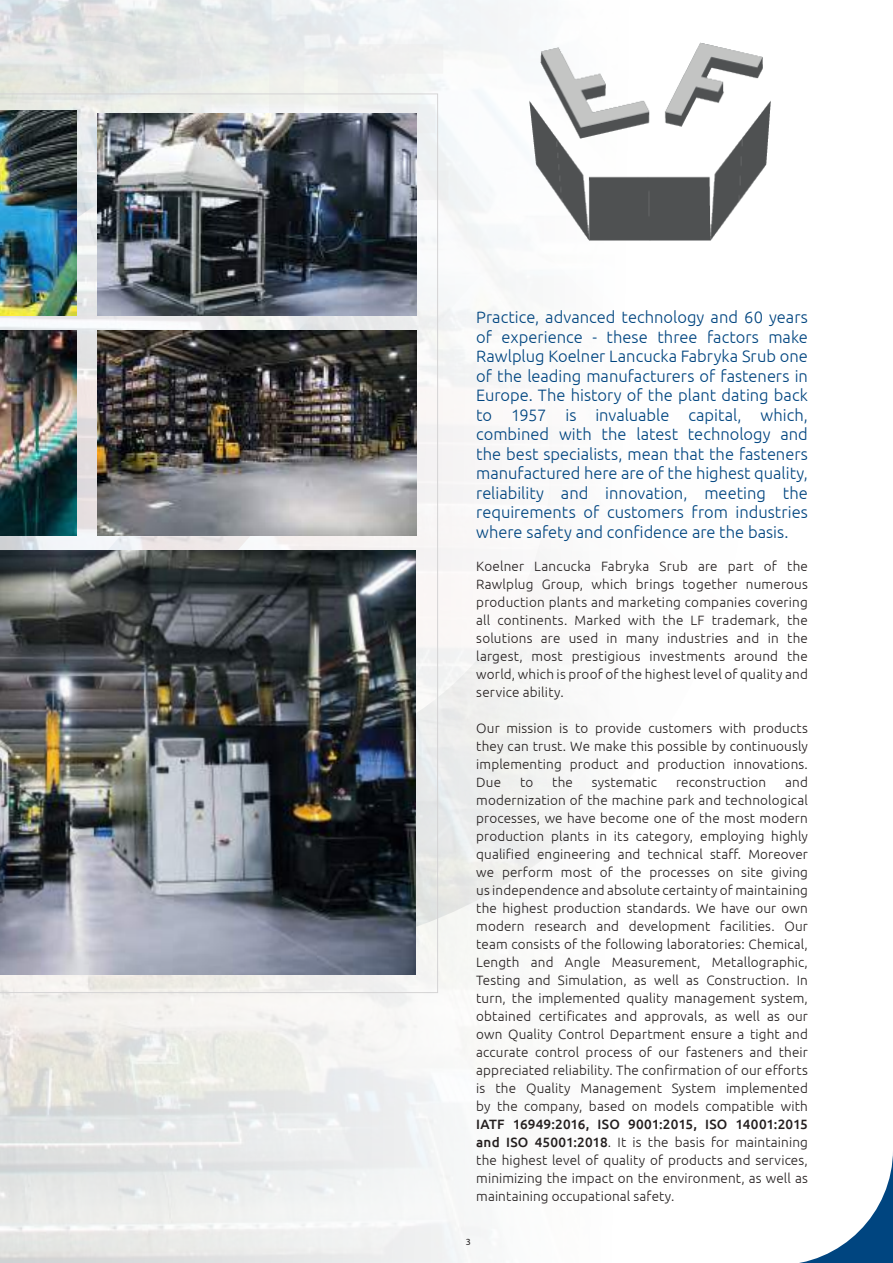
<style>
.page{position:relative;width:893px;height:1263px;background:#fff}
.page>*{position:absolute;margin:0;border:0;box-sizing:border-box;transform-origin:0 0}
.t1{font:300 16.5px/19.5px "Ubuntu";color:#004580;text-align:justify}
.t2{font:300 13.5px/18px "Ubuntu";letter-spacing:.01em;color:#241f1f;text-align:justify}
.t3{font:9px "Ubuntu";color:#241f1f}
.s1{font-weight:500}
</style>
<div class="page">
<img style="left:0;top:101px;width:893px;height:1162px">
<svg style="left:725px;top:241px;width:20px;height:714px"></svg>
<img style="left:0;top:0;width:725px;height:955px">
<img style="left:0;top:94px;width:438px;height:899px">
<img style="left:0;top:110px;width:77px;height:205px">
<img style="left:529px;top:43px;width:241px;height:198px">
<img style="left:0;top:330px;width:77px;height:206px">
<img style="left:98px;top:330px;width:319px;height:206px">
<p class="t1" style="left:476px;top:307px;width:333px">Practice, advanced technology and 60 years of experience - these three factors make Rawlplug Koelner Lancucka Fabryka Srub one of the leading manufacturers of fasteners in Europe. The history of the plant dating back to 1957 is invaluable capital, which, combined with the latest technology and the best specialists, mean that the fasteners manufactured here are of the highest quality, reliability and innovation, meeting the requirements of customers from industries where safety and confidence are the basis.</p>
<p class="t2" style="left:476px;top:557px;width:333px">Koelner Lancucka Fabryka Srub are part of the Rawlplug Group, which brings together numerous production plants and marketing companies covering all continents. Marked with the LF trademark, the solutions are used in many industries and in the largest, most prestigious investments around the world, which is proof of the highest level of quality and service ability.</p>
<p class="t2" style="left:476px;top:719px;width:333px">Our mission is to provide customers with products they can trust. We make this possible by continuously implementing product and production innovations.<br>Due</p>
<p class="t2" style="left:476px;top:773px;width:333px;text-indent:309px">and modernization of the machine park and technological processes, we have become one of the most modern production plants in its category, employing highly qualified engineering and technical staff. Moreover we perform most of the processes on site giving us independence and absolute certainty of maintaining the highest production standards. We have our own modern research and development facilities. Our team consists of the following laboratories: Chemical, Length and Angle Measurement, Metallographic, Testing and Simulation, as well as Construction. In turn, the implemented quality management system, obtained certificates and approvals, as well as our own Quality Control Department ensure a tight and accurate control process of our fasteners and their appreciated reliability. The confirmation of our efforts is the Quality Management System implemented by the company, based on models compatible with</p>
<p class="t2" style="left:476px;top:1115px;width:333px"><span class="s1">IATF 16949:2016, ISO 9001:2015, ISO 14001:2015 and ISO 45001:2018</span>. It is the basis for maintaining the highest level of quality of products and services, minimizing the impact on the environment, as well as maintaining occupational safety.</p>
<p class="t2" style="left:520px;top:773px;width:15px">to</p>
<p class="t2" style="left:552px;top:773px;width:22px">the</p>
<p class="t2" style="left:592px;top:773px;width:67px">systematic</p>
<p class="t2" style="left:676px;top:773px;width:92px">reconstruction</p>
<p class="t3" style="left:466px;top:1236px;width:7px">3</p>
</div>
